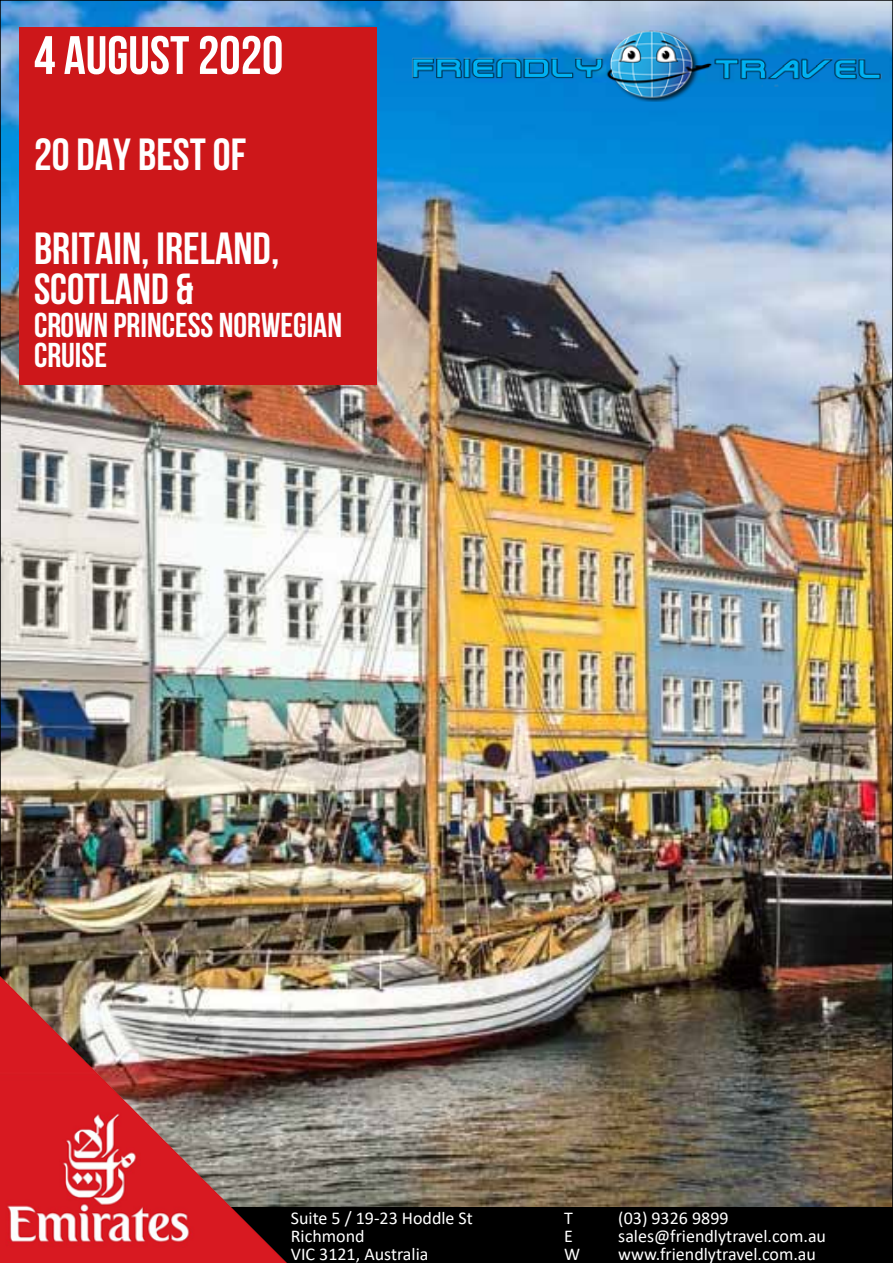
<style>
.page{position:relative;width:893px;height:1263px;background:#fff}
.page>*{position:absolute;margin:0;border:0;box-sizing:border-box;transform-origin:0 0}
.t1{font:54px "UTM Bebas";color:#fff}
.t2{font:45px "UTM Bebas";color:#fff}
.t3{font:43.5px "UTM Bebas";color:#fff}
.t4{font:34.5px/30px "UTM Bebas";color:#fff}
.t5{font:18px/18px "Calibri";color:#fff}
</style>
<div class="page">
<img style="left:3px;top:3px;width:887px;height:1204px">
<img style="left:408px;top:28px;width:475px;height:74px">
<div style="left:0;top:1207px;width:893px;height:56px;background:#000"></div>
<img style="left:0;top:976px;width:287px;height:287px">
<div style="left:19px;top:28px;width:357px;height:357px;background:#cd171a"></div>
<h1 class="t1" style="left:34px;top:16px;width:251px">4 AUGUST 2020</h1>
<h2 class="t2" style="left:34px;top:121px;width:214px">20 DAY BEST OF</h2>
<h2 class="t2" style="left:34px;top:216px;width:247px">BRITAIN, IRELAND,</h2>
<h3 class="t3" style="left:34px;top:257px;width:161px">SCOTLAND &amp;</h3>
<h3 class="t4" style="left:34px;top:306px;width:310px">CROWN PRINCESS NORWEGIAN<br>CRUISE</h3>
<p class="t5" style="left:291px;top:1209px;width:184px">Suite 5 / 19-23 Hoddle St<br>Richmond<br>VIC 3121, Australia</p>
<p class="t5" style="left:564px;top:1209px;width:10px">T</p>
<p class="t5" style="left:618px;top:1209px;width:112px">(03) 9326 9899</p>
<p class="t5" style="left:564px;top:1227px;width:10px">E</p>
<p class="t5" style="left:618px;top:1227px;width:209px">sales@friendlytravel.com.au</p>
<p class="t5" style="left:564px;top:1245px;width:18px">W</p>
<p class="t5" style="left:618px;top:1245px;width:199px">www.friendlytravel.com.au</p>
</div>
